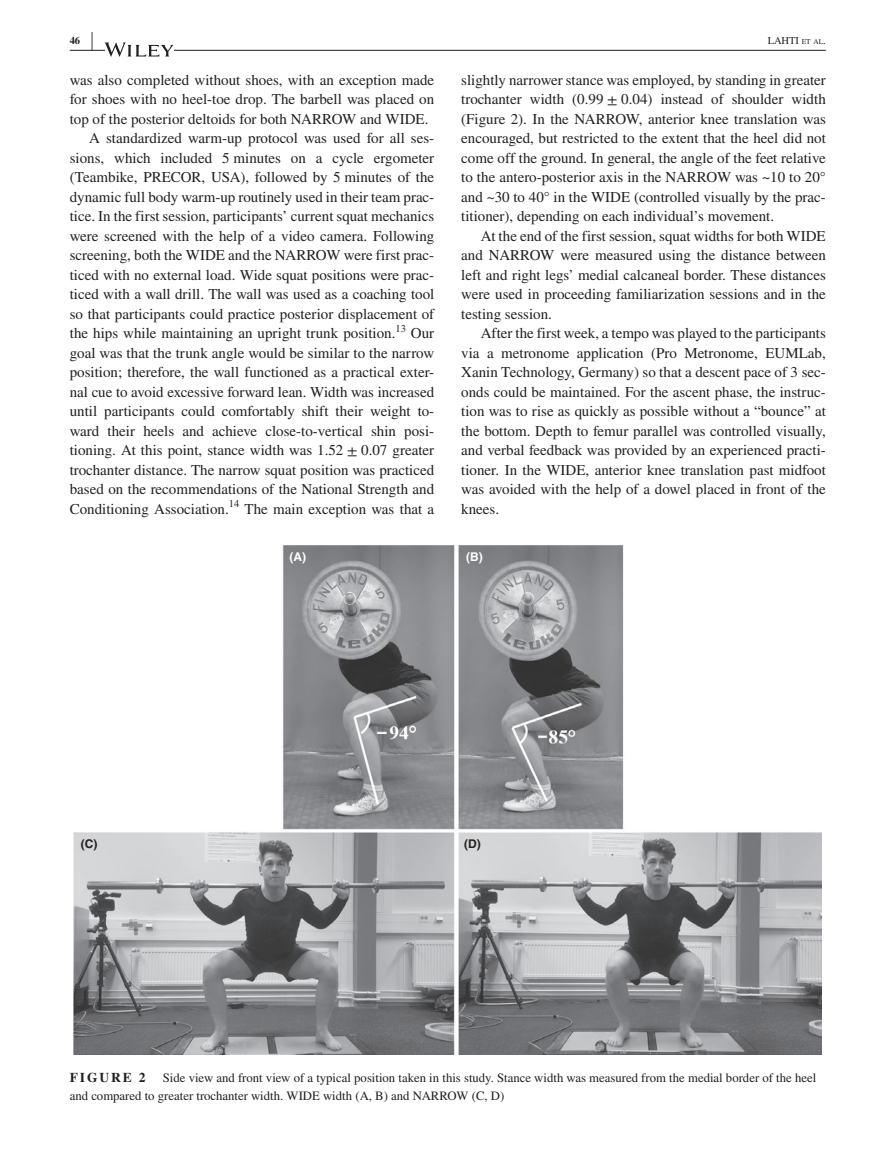
<style>
.page{position:relative;width:893px;height:1174px;background:#fff}
.page>*{position:absolute;margin:0;border:0;box-sizing:border-box;transform-origin:0 0}
.t1{font:700 25.95px "STIX";color:#231f20;scale:.36 1}
.t2{font:15px/19.5px "STIX";color:#231f20;text-align:justify}
.t3{font:700 13.5px "STIX";letter-spacing:.14em;color:#231f20}
.t4{font:12.75px/18px "STIX";color:#231f20}
.t5{font:700 12px "Helvetica";color:#fff}
.t6{font:700 12px "Helvetica";color:#231f20}
.t7{font:10.5px "STIX";color:#231f20}
.t8{font:10.5px "STIX";color:#231f20}
.t9{font:700 10.5px "STIX";color:#231f20}
.s1{font-size:7.35px}
</style>
<div class="page">
<hr style="left:70px;top:50px;width:756px;height:1px;background:#231f20">
<svg style="left:105px;top:42px;width:69px;height:15px"></svg>
<img style="left:74px;top:546px;width:748px;height:508px">
<p class="t9" style="left:70px;top:34px;width:12px">46</p>
<h1 class="t1" style="left:91px;top:26px;width:7px">|</h1>
<p class="t7" style="left:768px;top:33px;width:60px">LAHTI <span class="s1">et al</span> .</p>
<p class="t2" style="left:70px;top:71px;width:366px">was also completed without shoes, with an exception made</p>
<p class="t2" style="left:70px;top:90px;width:366px">for shoes with no heel‐toe drop. The barbell was placed on</p>
<p class="t2" style="left:70px;top:110px;width:360px">top of the posterior deltoids for both NARROW and WIDE.</p>
<p class="t2" style="left:89px;top:129px;width:346px">A standardized warm‐up protocol was used for all ses-</p>
<p class="t2" style="left:70px;top:149px;width:366px">sions, which included 5 minutes on a cycle ergometer</p>
<p class="t2" style="left:70px;top:168px;width:366px">(Teambike, PRECOR, USA), followed by 5 minutes of the</p>
<p class="t2" style="left:70px;top:188px;width:366px">dynamic full body warm‐up routinely used in their team prac-</p>
<p class="t2" style="left:70px;top:207px;width:366px">tice. In the first session, participants’ current squat mechanics</p>
<p class="t2" style="left:70px;top:227px;width:366px">were screened with the help of a video camera. Following</p>
<p class="t2" style="left:70px;top:246px;width:366px">screening, both the WIDE and the NARROW were first prac-</p>
<p class="t2" style="left:70px;top:266px;width:366px">ticed with no external load. Wide squat positions were prac-</p>
<p class="t2" style="left:70px;top:285px;width:366px">ticed with a wall drill. The wall was used as a coaching tool</p>
<p class="t2" style="left:70px;top:305px;width:366px">so that participants could practice posterior displacement of</p>
<p class="t2" style="left:70px;top:324px;width:327px">the hips while maintaining an upright trunk position.</p>
<p class="t8" style="left:395px;top:321px;width:12px">13</p>
<p class="t2" style="left:461px;top:71px;width:366px">slightly narrower stance was employed, by standing in greater trochanter width (0.99 ± 0.04) instead of shoulder width (Figure 2). In the NARROW, anterior knee translation was encouraged, but restricted to the extent that the heel did not come off the ground. In general, the angle of the feet relative to the antero‐posterior axis in the NARROW was ~10 to 20° and ~30 to 40° in the WIDE (controlled visually by the prac&shy;titioner), depending on each individual’s movement.</p>
<p class="t2" style="left:461px;top:227px;width:366px;text-indent:20px">At the end of the first session, squat widths for both WIDE and NARROW were measured using the distance between left and right legs’ medial calcaneal border. These distances were used in proceeding familiarization sessions and in the testing session.</p>
<p class="t2" style="left:461px;top:324px;width:366px;text-indent:20px">After the first week, a tempo was played to the participants via a metronome application (Pro Metronome, EUMLab, Xanin Technology, Germany) so that a descent pace of 3 sec&shy;onds could be maintained. For the ascent phase, the instruc&shy;tion was to rise as quickly as possible without a “bounce” at the bottom. Depth to femur parallel was controlled visually, and verbal feedback was provided by an experienced practi&shy;tioner. In the WIDE, anterior knee translation past midfoot was avoided with the help of a dowel placed in front of the knees.</p>
<p class="t2" style="left:70px;top:324px;width:366px;text-indent:341px">Our goal was that the trunk angle would be similar to the narrow position; therefore, the wall functioned as a practical exter&shy;nal cue to avoid excessive forward lean. Width was increased until participants could comfortably shift their weight to&shy;ward their heels and achieve close‐to‐vertical shin posi&shy;tioning. At this point, stance width was 1.52 ± 0.07 greater trochanter distance. The narrow squat position was practiced based on the recommendations of the National Strength and Conditioning Association.</p>
<p class="t8" style="left:229px;top:496px;width:12px">14</p>
<p class="t2" style="left:245px;top:500px;width:191px">The main exception was that a</p>
<p class="t5" style="left:289px;top:549px;width:18px">(A)</p>
<p class="t5" style="left:466px;top:549px;width:18px">(B)</p>
<p class="t6" style="left:81px;top:837px;width:18px">(C)</p>
<p class="t6" style="left:464px;top:837px;width:18px">(D)</p>
<p class="t3" style="left:70px;top:1069px;width:77px">FIGURE 2</p>
<p class="t4" style="left:70px;top:1069px;width:748px;text-indent:93px">Side view and front view of a typical position taken in this study. Stance width was measured from the medial border of the heel and compared to greater trochanter width. WIDE width (A, B) and NARROW (C, D)</p>
</div>
